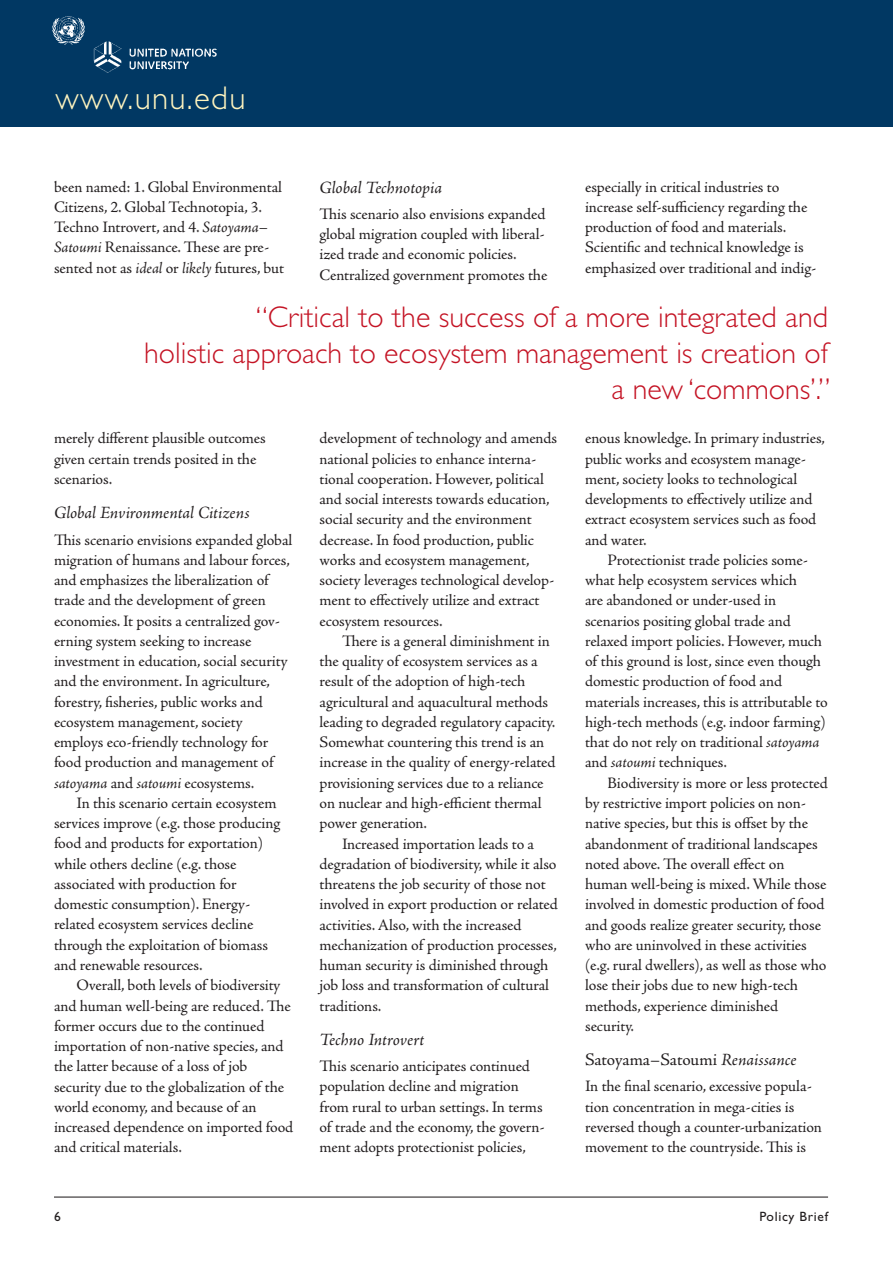
<style>
.page{position:relative;width:893px;height:1263px;background:#fff}
.page>*{position:absolute;margin:0;border:0;box-sizing:border-box;transform-origin:0 0}
.t1{font:300 33px "Gill Sans Std";letter-spacing:.04em;color:#fef3be}
.t2{font:300 30px/36px "Gill Sans Std";color:#c41324;text-align:right}
.t3{font:italic 17.4px "Adobe Jenson Pro";letter-spacing:-.005em;color:#231f20}
.t4{font:17.4px "Adobe Jenson Pro";color:#231f20}
.t5{font:15.9px/20.2px "Adobe Jenson Pro";letter-spacing:-.01em;color:#231f20}
.t6{font:13.5px "Gill Sans Std";letter-spacing:.05em;color:#231f20}
.s1{font-style:italic}
</style>
<div class="page">
<hr style="left:54px;top:1196px;width:774px;height:1px;background:#231f20">
<div style="left:0;top:0;width:893px;height:126px;background:#013863"></div>
<img style="left:52px;top:17px;width:165px;height:56px">
<h1 class="t1" style="left:55px;top:79px;width:192px">www.unu.edu</h1>
<p class="t5" style="left:54px;top:177px;width:232px">been named: 1. Global Environmental Citizens, 2. Global Technotopia, 3.<br>Techno Introvert, and 4. <span class="s1">Satoyama</span>– <span class="s1">Satoumi</span> Renaissance. These are pre&shy;sented not as <span class="s1">ideal</span> or <span class="s1">likely</span> futures, but</p>
<p class="t3" style="left:319px;top:177px;width:124px">Global Technotopia</p>
<p class="t5" style="left:319px;top:204px;width:229px">This scenario also envisions expanded global migration coupled with liberal&shy;ized trade and economic policies.<br>Centralized government promotes the</p>
<p class="t5" style="left:585px;top:177px;width:233px">especially in critical industries to increase self-sufficiency regarding the production of food and materials.<br>Scientific and technical knowledge is emphasized over traditional and indig-</p>
<h2 class="t2" style="left:144px;top:300px;width:688px">“Critical to the success of a more integrated and<br>holistic approach to ecosystem management is creation of a new ‘commons’.”</h2>
<p class="t5" style="left:54px;top:428px;width:213px">merely different plausible outcomes given certain trends posited in the scenarios.</p>
<p class="t3" style="left:54px;top:503px;width:197px">Global Environmental Citizens</p>
<p class="t5" style="left:54px;top:530px;width:240px">This scenario envisions expanded global migration of humans and labour forces, and emphasizes the liberalization of trade and the development of green economies. It posits a centralized gov&shy;erning system seeking to increase investment in education, social security and the environment. In agriculture, forestry, fisheries, public works and ecosystem management, society employs eco-friendly technology for food production and management of <span class="s1">satoyama</span> and <span class="s1">satoumi</span> ecosystems.</p>
<p class="t5" style="left:54px;top:793px;width:228px;text-indent:22px">In this scenario certain ecosystem services improve (e.g. those producing food and products for exportation) while others decline (e.g. those associated with production for domestic consumption). Energy&shy;related ecosystem services decline through the exploitation of biomass and renewable resources.</p>
<p class="t5" style="left:54px;top:975px;width:241px;text-indent:22px">Overall, both levels of biodiversity and human well-being are reduced. The former occurs due to the continued importation of non-native species, and the latter because of a loss of job security due to the globalization of the world economy, and because of an increased dependence on imported food and critical materials.</p>
<p class="t5" style="left:319px;top:428px;width:239px">development of technology and amends national policies to enhance interna&shy;tional cooperation. However, political and social interests towards education, social security and the environment decrease. In food production, public works and ecosystem management, society leverages technological develop&shy;ment to effectively utilize and extract ecosystem resources.</p>
<p class="t5" style="left:319px;top:631px;width:237px;text-indent:22px">There is a general diminishment in the quality of ecosystem services as a result of the adoption of high-tech agricultural and aquacultural methods leading to degraded regulatory capacity.<br>Somewhat countering this trend is an increase in the quality of energy-related provisioning services due to a reliance on nuclear and high-efficient thermal power generation.</p>
<p class="t5" style="left:319px;top:834px;width:240px;text-indent:22px">Increased importation leads to a degradation of biodiversity, while it also threatens the job security of those not involved in export production or related activities. Also, with the increased mechanization of production processes, human security is diminished through job loss and transformation of cultural traditions.</p>
<p class="t3" style="left:319px;top:1029px;width:106px">Techno Introvert</p>
<p class="t5" style="left:319px;top:1056px;width:227px">This scenario anticipates continued population decline and migration from rural to urban settings. In terms of trade and the economy, the govern&shy;ment adopts protectionist policies,</p>
<p class="t5" style="left:585px;top:428px;width:242px">enous knowledge. In primary industries, public works and ecosystem manage&shy;ment, society looks to technological developments to effectively utilize and extract ecosystem services such as food and water.</p>
<p class="t5" style="left:585px;top:550px;width:244px;text-indent:22px">Protectionist trade policies some&shy;what help ecosystem services which<br>are abandoned or under-used in scenarios positing global trade and relaxed import policies. However, much of this ground is lost, since even though domestic production of food and materials increases, this is attributable to high-tech methods (e.g. indoor farming) that do not rely on traditional <span class="s1">satoyama </span>and <span class="s1">satoumi</span> techniques.</p>
<p class="t5" style="left:585px;top:773px;width:244px;text-indent:22px">Biodiversity is more or less protected by restrictive import policies on non&shy;native species, but this is offset by the abandonment of traditional landscapes noted above. The overall effect on human well-being is mixed. While those involved in domestic production of food and goods realize greater security, those who are uninvolved in these activities (e.g. rural dwellers), as well as those who lose their jobs due to new high-tech methods, experience diminished security.</p>
<p class="t4" style="left:585px;top:1050px;width:213px">Satoyama–Satoumi <span class="s1">Renaissance</span></p>
<p class="t5" style="left:585px;top:1076px;width:238px">In the final scenario, excessive popula&shy;tion concentration in mega-cities is reversed though a counter-urbanization movement to the countryside. This is</p>
<p class="t6" style="left:54px;top:1209px;width:8px">6</p>
<p class="t6" style="left:759px;top:1209px;width:70px">Policy Brief</p>
</div>
